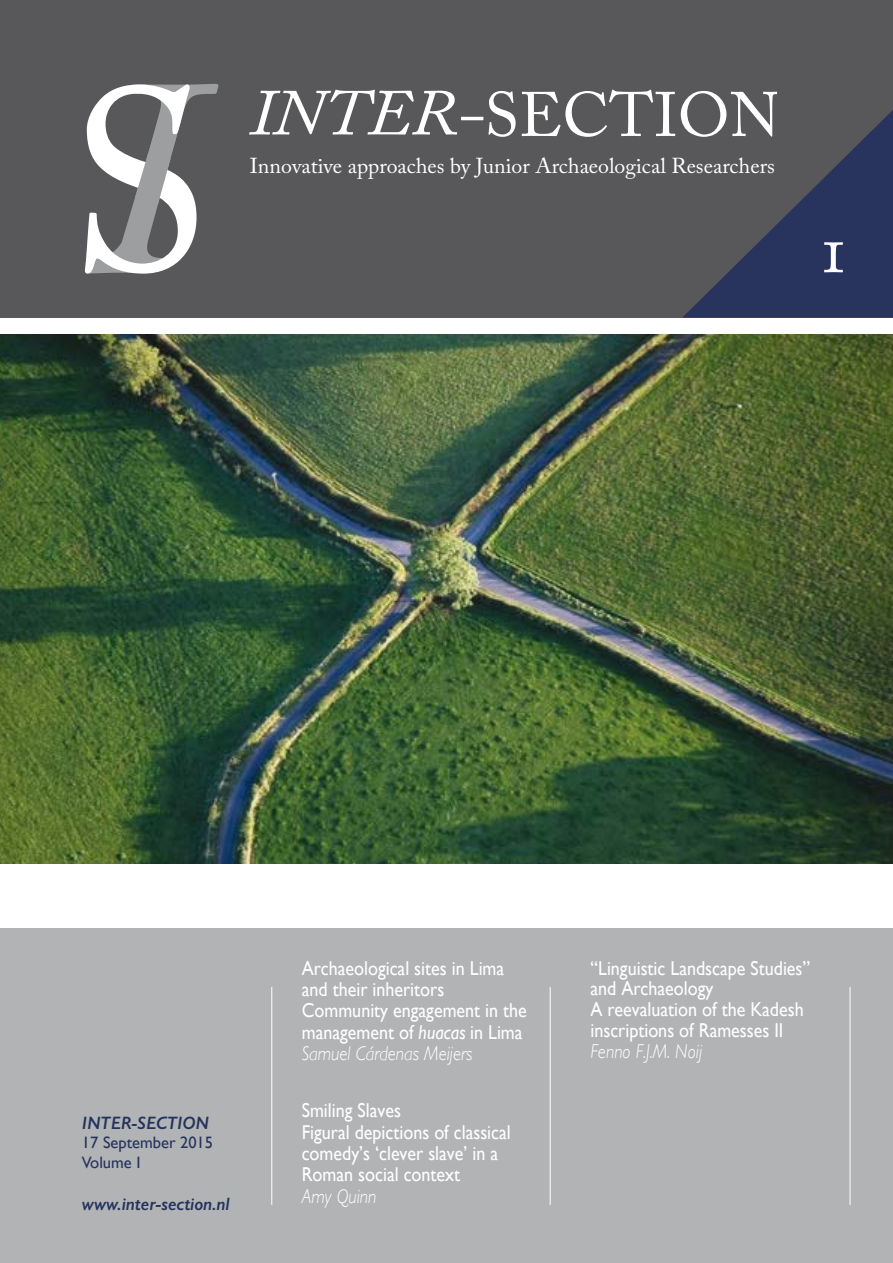
<style>
.page{position:relative;width:893px;height:1263px;background:#fff}
.page>*{position:absolute;margin:0;border:0;box-sizing:border-box;transform-origin:0 0}
.t1{font:62.25px "Adobe Caslon Pro";color:#fff}
.t2{font:21.45px "Adobe Caslon Pro";color:#fff}
.t3{font:20.1px/21.3px "Gill Sans";color:#fff;scale:.9 1}
.t4{font:italic 600 18px "Gill Sans";color:#24335e}
.t5{font:16.5px/19.8px "Gill Sans";color:#24335e}
.s1{font-style:italic;font-size:64.95px}
.s2{font-style:italic}
.s3{font-weight:300;font-style:italic}
</style>
<div class="page">
<img style="left:0;top:334px;width:893px;height:530px">
<div style="left:0;top:0;width:893px;height:318px;background:#58585a"></div>
<svg style="left:84px;top:84px;width:135px;height:190px"></svg>
<svg style="left:682px;top:110px;width:211px;height:208px"></svg>
<svg style="left:824px;top:242px;width:19px;height:30px"></svg>
<div style="left:0;top:928px;width:893px;height:335px;background:#b1b3b4"></div>
<hr style="left:271px;top:987px;width:1px;height:218px;background:#fff">
<hr style="left:550px;top:987px;width:1px;height:218px;background:#fff">
<hr style="left:850px;top:987px;width:1px;height:218px;background:#fff">
<p class="t1" style="left:250px;top:78px;width:531px"><span class="s1">INTER-</span>SECTION</p>
<p class="t2" style="left:250px;top:153px;width:527px">Innovative approaches by Junior Archaeological Researchers</p>
<p class="t4" style="left:82px;top:1111px;width:129px">INTER-SECTION</p>
<p class="t5" style="left:82px;top:1133px;width:133px">17 September 2015<br>Volume I</p>
<p class="t4" style="left:82px;top:1192px;width:149px">www.inter-section.nl</p>
<p class="t3" style="left:302px;top:957px;width:252px">Archaeological sites in Lima and their inheritors<br>Community engagement in the management of <span class="s2">huacas</span> in Lima<br><span class="s3">Samuel Cárdenas Meijers</span></p>
<p class="t3" style="left:590px;top:957px;width:246px;line-height:20.9px">“Linguistic Landscape Studies” and Archaeology<br>A reevaluation of the Kadesh inscriptions of Ramesses II<br><span class="s3">Fenno F.J.M. Noij</span></p>
<p class="t3" style="left:302px;top:1100px;width:234px">Smiling Slaves<br>Figural depictions of classical comedy’s ‘clever slave’ in a<br>Roman social context<br><span class="s3">Amy Quinn</span></p>
</div>
